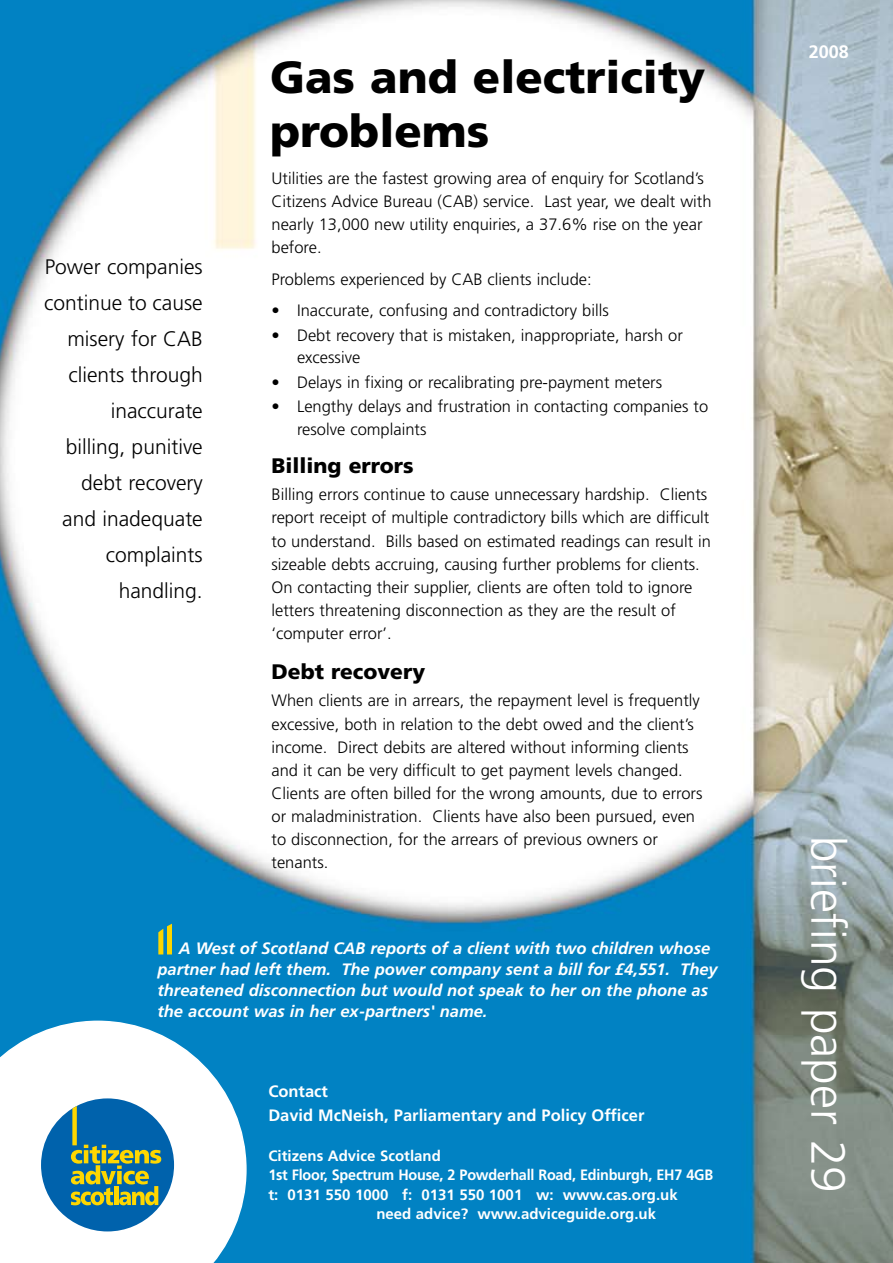
<style>
.page{position:relative;width:893px;height:1263px;background:#fff}
.page>*{position:absolute;margin:0;border:0;box-sizing:border-box;transform-origin:0 0}
.t1{font:300 48px "Frutiger";color:#fff}
.t2{font:900 45px/54px "Frutiger";color:#000}
.t3{font:300 21px/36px "Frutiger";color:#000;text-align:right}
.t4{font:900 21px "Frutiger";color:#000}
.t5{font:700 18px "Frutiger";color:#fff}
.t6{font:300 16.5px/23.1px "Frutiger";color:#000}
.t7{font:italic 700 16.5px/21px "Frutiger";color:#fff}
.t8{font:700 16.5px/23.7px "Frutiger";color:#fff}
.t9{font:700 15px "Frutiger";color:#fff}
.t10{font:700 15px "Frutiger";color:#fff;scale:.96 1}
</style>
<div class="page">
<img style="left:0;top:0;width:893px;height:1263px">
<svg style="left:0;top:1020px;width:247px;height:243px"></svg>
<svg style="left:31px;top:1082px;width:158px;height:160px"></svg>
<svg style="left:158px;top:924px;width:14px;height:30px"></svg>
<p class="t3" style="left:44px;top:249px;width:160px">Power companies continue to cause misery for CAB clients through inaccurate<br>billing, punitive debt recovery and inadequate complaints handling.</p>
<h2 class="t2" style="left:270px;top:49px;width:437px">Gas and electricity problems</h2>
<p class="t6" style="left:272px;top:167px;width:442px">Utilities are the fastest growing area of enquiry for Scotland’s Citizens Advice Bureau (CAB) service. Last year, we dealt with nearly 13,000 new utility enquiries, a 37.6% rise on the year before.</p>
<p class="t6" style="left:272px;top:268px;width:322px">Problems experienced by CAB clients include:</p>
<p class="t6" style="left:272px;top:299px;width:339px">• Inaccurate, confusing and contradictory bills</p>
<p class="t6" style="left:297px;top:324px;width:387px;line-height:22.5px;text-indent:-26px">• Debt recovery that is mistaken, inappropriate, harsh or excessive</p>
<p class="t6" style="left:272px;top:370px;width:392px">• Delays in fixing or recalibrating pre-payment meters</p>
<p class="t6" style="left:297px;top:395px;width:413px;line-height:22.5px;text-indent:-26px">• Lengthy delays and frustration in contacting companies to resolve complaints</p>
<p class="t4" style="left:272px;top:453px;width:144px">Billing errors</p>
<p class="t6" style="left:272px;top:483px;width:441px">Billing errors continue to cause unnecessary hardship. Clients report receipt of multiple contradictory bills which are difficult to understand. Bills based on estimated readings can result in sizeable debts accruing, causing further problems for clients.<br>On contacting their supplier, clients are often told to ignore letters threatening disconnection as they are the result of ‘computer error’.</p>
<p class="t4" style="left:272px;top:659px;width:155px">Debt recovery</p>
<p class="t6" style="left:272px;top:689px;width:432px">When clients are in arrears, the repayment level is frequently excessive, both in relation to the debt owed and the client’s income. Direct debits are altered without informing clients and it can be very difficult to get payment levels changed.<br>Clients are often billed for the wrong amounts, due to errors or maladministration. Clients have also been pursued, even to disconnection, for the arrears of previous owners or tenants.</p>
<p class="t7" style="left:157px;top:938px;width:562px;text-indent:21px">A West of Scotland CAB reports of a client with two children whose partner had left them. The power company sent a bill for £4,551. They threatened disconnection but would not speak to her on the phone as the account was in her ex-partners' name.</p>
<p class="t8" style="left:268px;top:1079px;width:378px">Contact<br>David McNeish, Parliamentary and Policy Officer</p>
<p class="t9" style="left:268px;top:1147px;width:174px">Citizens Advice Scotland</p>
<p class="t10" style="left:268px;top:1166px;width:465px">1st Floor, Spectrum House, 2 Powderhall Road, Edinburgh, EH7 4GB</p>
<p class="t9" style="left:268px;top:1186px;width:411px">t: 0131 550 1000 f: 0131 550 1001 w: www.cas.org.uk</p>
<p class="t9" style="left:376px;top:1205px;width:281px">need advice? www.adviceguide.org.uk</p>
<p class="t5" style="left:809px;top:41px;width:42px">2008</p>
<h1 class="t1" style="left:855px;top:836px;width:359px;rotate:90deg">briefing paper 29</h1>
</div>
